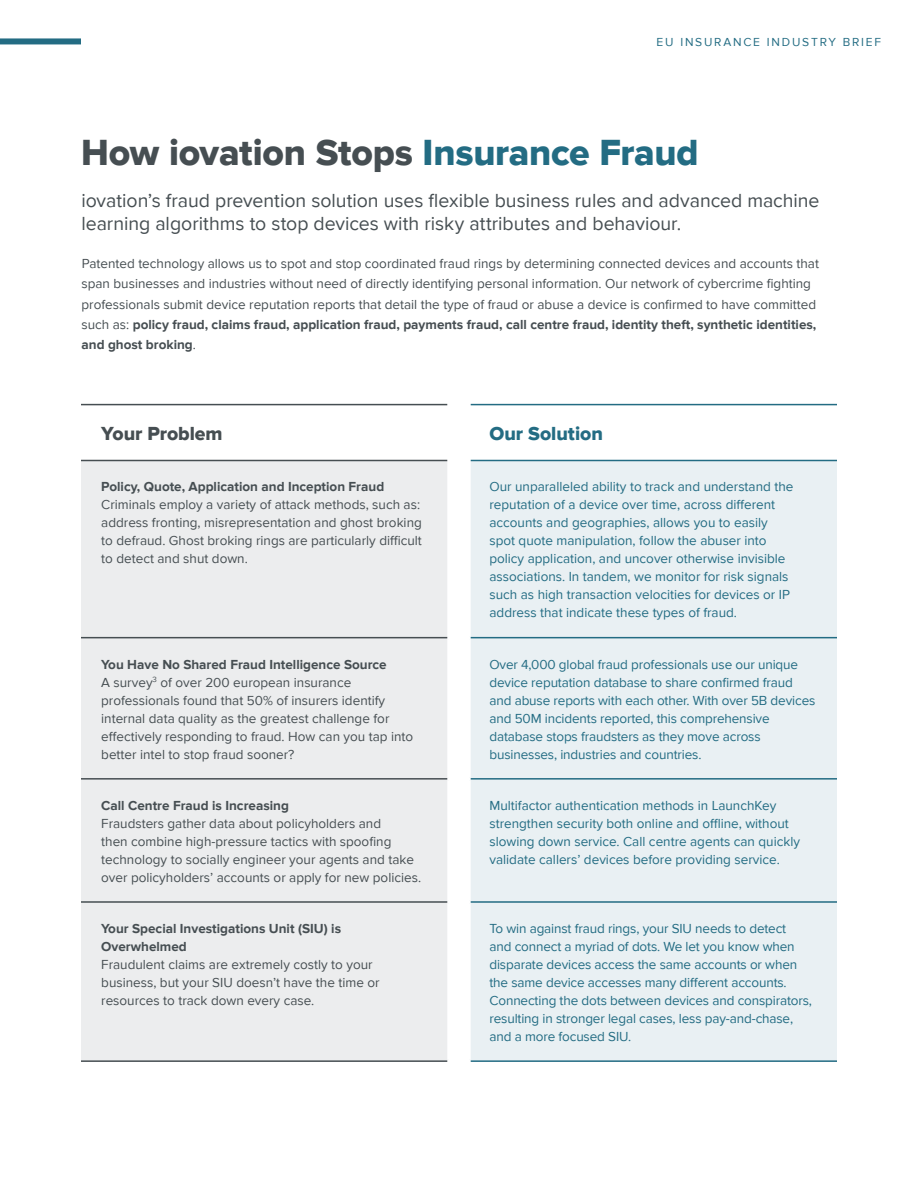
<style>
.page{position:relative;width:918px;height:1188px;background:#fff}
.page>*{position:absolute;margin:0;border:0;box-sizing:border-box;transform-origin:0 0}
.t1{font:37.5px "Proxima Nova Extrabld";letter-spacing:-.005em;color:#464e52}
.t2{font:19.5px/23.4px "Proxima Nova";color:#464e52}
.t3{font:19.5px "Proxima Nova Extrabld";letter-spacing:-.005em;color:#464e52}
.t4{font:19.5px "Proxima Nova Extrabld";color:#236c83}
.t5{font:13.5px/18px "Proxima Nova";color:#464e52}
.t6{font:13.5px/18px "Proxima Nova";color:#236c83}
.t7{font:700 13.5px/18px "Proxima Nova";color:#464e52}
.t8{font:12px "Proxima Nova";letter-spacing:.15em;color:#236c83}
.s1{color:#236c83}
.s2{font-weight:700}
</style>
<div class="page">
<div style="left:81px;top:461px;width:366px;height:599px;background:#ecedee"></div>
<div style="left:471px;top:461px;width:366px;height:599px;background:#e9f0f3"></div>
<hr style="left:81px;top:404px;width:366px;height:1px;background:#464e52">
<hr style="left:81px;top:460px;width:366px;height:1px;background:#464e52">
<hr style="left:81px;top:637px;width:366px;height:1px;background:#464e52">
<hr style="left:81px;top:778px;width:366px;height:2px;background:#464e52">
<hr style="left:81px;top:901px;width:366px;height:2px;background:#464e52">
<hr style="left:81px;top:1060px;width:366px;height:2px;background:#464e52">
<hr style="left:471px;top:404px;width:366px;height:1px;background:#236c83">
<hr style="left:471px;top:460px;width:366px;height:1px;background:#236c83">
<hr style="left:471px;top:637px;width:366px;height:1px;background:#236c83">
<hr style="left:471px;top:778px;width:366px;height:2px;background:#236c83">
<hr style="left:471px;top:901px;width:366px;height:2px;background:#236c83">
<hr style="left:471px;top:1060px;width:366px;height:2px;background:#236c83">
<div style="left:0;top:38px;width:81px;height:6px;background:#236c83"></div>
<p class="t8" style="left:657px;top:35px;width:226px">EU INSURANCE INDUSTRY BRIEF</p>
<p class="t1" style="left:81px;top:131px;width:619px">How iovation Stops <span class="s1">Insurance Fraud</span></p>
<p class="t2" style="left:81px;top:189px;width:740px">iovation’s fraud prevention solution uses flexible business rules and advanced machine learning algorithms to stop devices with risky attributes and behaviour.</p>
<p class="t5" style="left:82px;top:254px;width:739px;line-height:20.2px">Patented technology allows us to spot and stop coordinated fraud rings by determining connected devices and accounts that span businesses and industries without need of directly identifying personal information. Our network of cybercrime fighting professionals submit device reputation reports that detail the type of fraud or abuse a device is confirmed to have committed such as: <span class="s2">policy fraud, claims fraud, application fraud, payments fraud, call centre fraud, identity theft, synthetic identities, and ghost broking</span>.</p>
<p class="t3" style="left:101px;top:423px;width:123px">Your Problem</p>
<p class="t4" style="left:489px;top:423px;width:115px">Our Solution</p>
<p class="t7" style="left:101px;top:478px;width:284px">Policy, Quote, Application and Inception Fraud</p>
<p class="t5" style="left:101px;top:496px;width:322px">Criminals employ a variety of attack methods, such as: address fronting, misrepresentation and ghost broking to defraud. Ghost broking rings are particularly difficult to detect and shut down.</p>
<p class="t7" style="left:101px;top:655px;width:287px">You Have No Shared Fraud Intelligence Source</p>
<p class="t5" style="left:101px;top:673px;width:314px">A survey<sup>3</sup> of over 200 european insurance professionals found that 50% of insurers identify internal data quality as the greatest challenge for effectively responding to fraud. How can you tap into better intel to stop fraud sooner?</p>
<p class="t7" style="left:101px;top:797px;width:189px">Call Centre Fraud is Increasing</p>
<p class="t5" style="left:101px;top:814px;width:321px">Fraudsters gather data about policyholders and<br>then combine high-pressure tactics with spoofing technology to socially engineer your agents and take over policyholders’ accounts or apply for new policies.</p>
<p class="t7" style="left:101px;top:920px;width:241px">Your Special Investigations Unit (SIU) is<br>Overwhelmed</p>
<p class="t5" style="left:101px;top:956px;width:280px">Fraudulent claims are extremely costly to your business, but your SIU doesn’t have the time or resources to track down every case.</p>
<p class="t6" style="left:489px;top:478px;width:305px">Our unparalleled ability to track and understand the reputation of a device over time, across different accounts and geographies, allows you to easily spot quote manipulation, follow the abuser into policy application, and uncover otherwise invisible associations. In tandem, we monitor for risk signals such as high transaction velocities for devices or IP address that indicate these types of fraud.</p>
<p class="t6" style="left:489px;top:655px;width:327px">Over 4,000 global fraud professionals use our unique device reputation database to share confirmed fraud and abuse reports with each other. With over 5B devices and 50M incidents reported, this comprehensive database stops fraudsters as they move across businesses, industries and countries.</p>
<p class="t6" style="left:489px;top:796px;width:312px">Multifactor authentication methods in LaunchKey strengthen security both online and offline, without slowing down service. Call centre agents can quickly validate callers’ devices before providing service.</p>
<p class="t6" style="left:489px;top:920px;width:324px">To win against fraud rings, your SIU needs to detect<br>and connect a myriad of dots. We let you know when disparate devices access the same accounts or when the same device accesses many different accounts.<br>Connecting the dots between devices and conspirators, resulting in stronger legal cases, less pay-and-chase, and a more focused SIU.</p>
</div>
